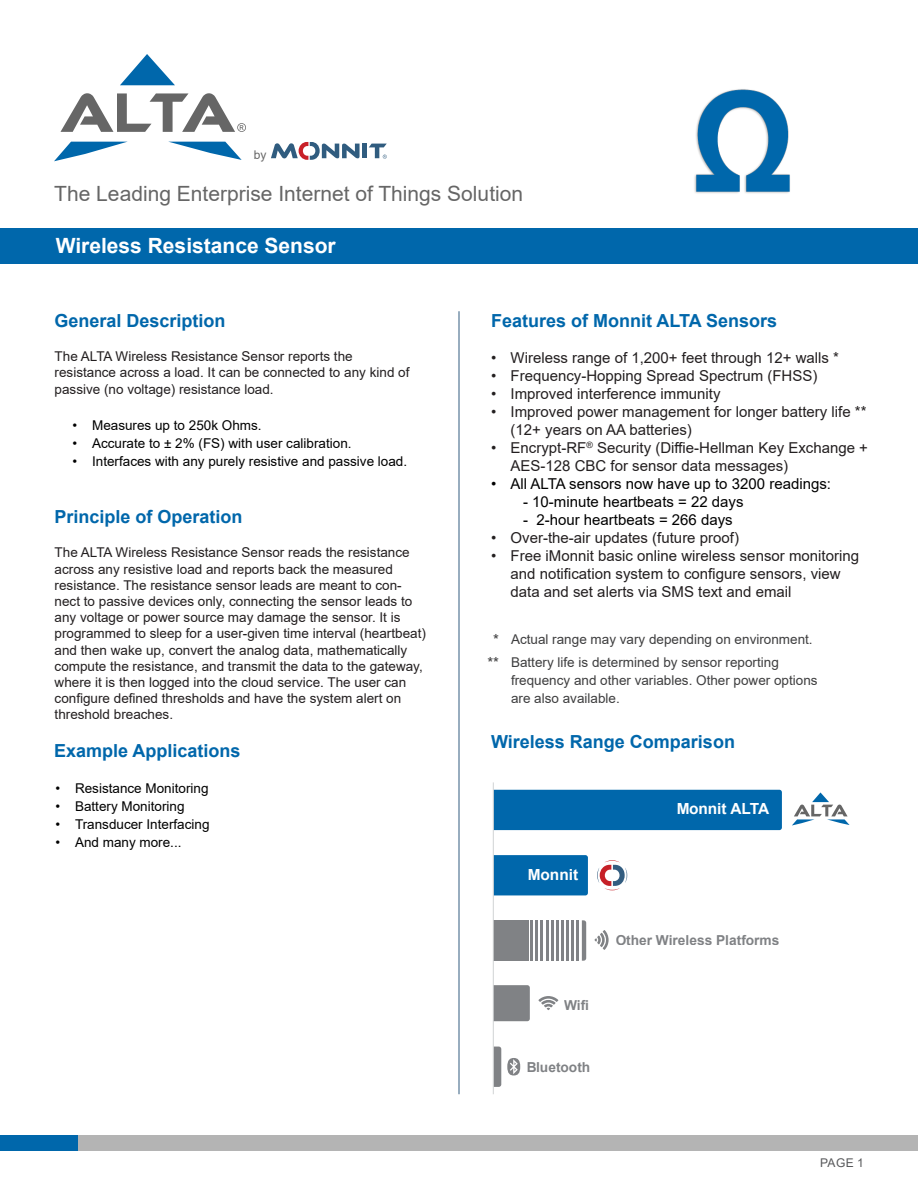
<style>
.page{position:relative;width:918px;height:1188px;background:#fff}
.page>*{position:absolute;margin:0;border:0;box-sizing:border-box;transform-origin:0 0}
.t1{font:700 21.45px "Arial";color:#0067ab}
.t2{font:21px "Arial";color:#666}
.t3{font:700 21px "Arial";color:#fff}
.t4{font:700 18px "Arial";color:#0067ab}
.t5{font:700 15.45px "Arial";color:#fff}
.t6{font:15px/18px "Arial";color:#231f20}
.t7{font:15px "Arial";color:#000}
.t8{font:15px "Arial";color:#3e3e3f}
.t9{font:700 13.8px "Arial";color:#808285}
.t10{font:13.5px/16.2px "Arial";color:#231f20}
.t11{font:13.5px "Arial";color:#000}
.t12{font:13.5px/18px "Arial";color:#3e3e3f}
.t13{font:12px "Arial";color:#57585a}
.t14{font:12px "Arial";color:#666}
</style>
<div class="page">
<div style="left:494px;top:790px;width:288px;height:40px;background:#0067ab"></div>
<div style="left:494px;top:855px;width:94px;height:40px;background:#0067ab"></div>
<svg style="left:582px;top:920px;width:4px;height:41px"></svg>
<svg style="left:494px;top:985px;width:64px;height:102px"></svg>
<svg style="left:597px;top:860px;width:30px;height:30px"></svg>
<svg style="left:594px;top:930px;width:15px;height:20px"></svg>
<div style="left:493px;top:920px;width:36px;height:41px;background:#808285"></div>
<hr style="left:530px;top:920px;width:3px;height:41px;background:#808285">
<hr style="left:536px;top:920px;width:2px;height:41px;background:#808285">
<hr style="left:541px;top:920px;width:2px;height:41px;background:#808285">
<hr style="left:546px;top:920px;width:2px;height:41px;background:#808285">
<hr style="left:551px;top:920px;width:2px;height:41px;background:#808285">
<hr style="left:556px;top:920px;width:3px;height:41px;background:#808285">
<hr style="left:561px;top:920px;width:3px;height:41px;background:#808285">
<hr style="left:566px;top:920px;width:3px;height:41px;background:#808285">
<hr style="left:572px;top:920px;width:2px;height:41px;background:#808285">
<hr style="left:577px;top:920px;width:2px;height:41px;background:#808285">
<svg style="left:792px;top:792px;width:58px;height:34px"></svg>
<hr style="left:493px;top:783px;width:1px;height:311px;background:#d1d3d4">
<div style="left:0;top:228px;width:918px;height:35px;background:#0067ab"></div>
<div style="left:0;top:1135px;width:918px;height:16px;background:#b4b4b4"></div>
<div style="left:0;top:1135px;width:78px;height:16px;background:#0067ab"></div>
<hr style="left:459px;top:311px;width:1px;height:783px;background:#335d80">
<svg style="left:120px;top:54px;width:55px;height:31px"></svg>
<svg style="left:54px;top:142px;width:72px;height:19px"></svg>
<svg style="left:170px;top:142px;width:72px;height:18px"></svg>
<svg style="left:60px;top:93px;width:186px;height:39px"></svg>
<div style="left:362px;top:144px;width:5px;height:14px;background:#305c7f"></div>
<svg style="left:271px;top:142px;width:89px;height:18px"></svg>
<svg style="left:369px;top:144px;width:18px;height:15px"></svg>
<img style="left:694px;top:89px;width:96px;height:104px">
<p class="t14" style="left:254px;top:146px;width:14px">by</p>
<p class="t2" style="left:54px;top:180px;width:470px">The Leading Enterprise Internet of Things Solution</p>
<p class="t3" style="left:56px;top:231px;width:281px">Wireless Resistance Sensor</p>
<p class="t4" style="left:55px;top:308px;width:173px">General Description</p>
<p class="t10" style="left:55px;top:348px;width:356px">The ALTA Wireless Resistance Sensor reports the resistance across a load. It can be connected to any kind of passive (no voltage) resistance load.</p>
<p class="t11" style="left:73px;top:416px;width:191px">• Measures up to 250k Ohms.</p>
<p class="t11" style="left:73px;top:434px;width:280px">• Accurate to ± 2% (FS) with user calibration.</p>
<p class="t11" style="left:73px;top:452px;width:336px">• Interfaces with any purely resistive and passive load.</p>
<p class="t4" style="left:55px;top:504px;width:190px">Principle of Operation</p>
<p class="t10" style="left:55px;top:545px;width:373px">The ALTA Wireless Resistance Sensor reads the resistance across any resistive load and reports back the measured resistance. The resistance sensor leads are meant to con&shy;nect to passive devices only, connecting the sensor leads to any voltage or power source may damage the sensor. It is programmed to sleep for a user-given time interval (heartbeat) and then wake up, convert the analog data, mathematically compute the resistance, and transmit the data to the gateway, where it is then logged into the cloud service. The user can configure defined thresholds and have the system alert on threshold breaches.</p>
<p class="t4" style="left:54px;top:737px;width:188px">Example Applications</p>
<p class="t11" style="left:56px;top:778px;width:155px">• Resistance Monitoring</p>
<p class="t11" style="left:56px;top:796px;width:131px">• Battery Monitoring</p>
<p class="t11" style="left:56px;top:814px;width:156px">• Transducer Interfacing</p>
<p class="t11" style="left:56px;top:832px;width:128px">• And many more...</p>
<p class="t4" style="left:491px;top:308px;width:288px">Features of Monnit ALTA Sensors</p>
<p class="t6" style="left:491px;top:349px;width:349px">• Wireless range of 1,200+ feet through 12+ walls *</p>
<p class="t6" style="left:491px;top:367px;width:328px">• Frequency-Hopping Spread Spectrum (FHSS)</p>
<p class="t6" style="left:491px;top:385px;width:231px">• Improved interference immunity</p>
<p class="t6" style="left:511px;top:403px;width:357px;text-indent:-20px">• Improved power management for longer battery life ** (12+ years on AA batteries)</p>
<p class="t6" style="left:511px;top:439px;width:359px;text-indent:-20px">• Encrypt-RF<sup>®</sup> Security (Diffie-Hellman Key Exchange +<br>AES-128 CBC for sensor data messages)</p>
<p class="t7" style="left:491px;top:473px;width:341px">• All ALTA sensors now have up to 3200 readings:</p>
<p class="t7" style="left:523px;top:491px;width:222px">- 10-minute heartbeats = 22 days</p>
<p class="t7" style="left:523px;top:509px;width:211px">- 2-hour heartbeats = 266 days</p>
<p class="t6" style="left:491px;top:529px;width:249px">• Over-the-air updates (future proof)</p>
<p class="t6" style="left:511px;top:547px;width:350px;text-indent:-20px">• Free iMonnit basic online wireless sensor monitoring and notification system to configure sensors, view data and set alerts via SMS text and email</p>
<p class="t8" style="left:493px;top:630px;width:7px">*</p>
<p class="t12" style="left:511px;top:631px;width:303px">Actual range may vary depending on environment.</p>
<p class="t8" style="left:487px;top:653px;width:13px">**</p>
<p class="t12" style="left:511px;top:653px;width:308px">Battery life is determined by sensor reporting frequency and other variables. Other power options are also available.</p>
<p class="t4" style="left:491px;top:729px;width:245px">Wireless Range Comparison</p>
<h1 class="t1" style="left:493px;top:736px;width:292px">Wireless Range Comparison</h1>
<p class="t5" style="left:528px;top:864px;width:52px">Monnit</p>
<p class="t9" style="left:564px;top:995px;width:27px">Wifi</p>
<p class="t9" style="left:526px;top:1058px;width:66px">Bluetooth</p>
<p class="t5" style="left:676px;top:798px;width:95px">Monnit ALTA</p>
<p class="t9" style="left:616px;top:930px;width:165px">Other Wireless Platforms</p>
<p class="t13" style="left:820px;top:1155px;width:45px">PAGE 1</p>
</div>
